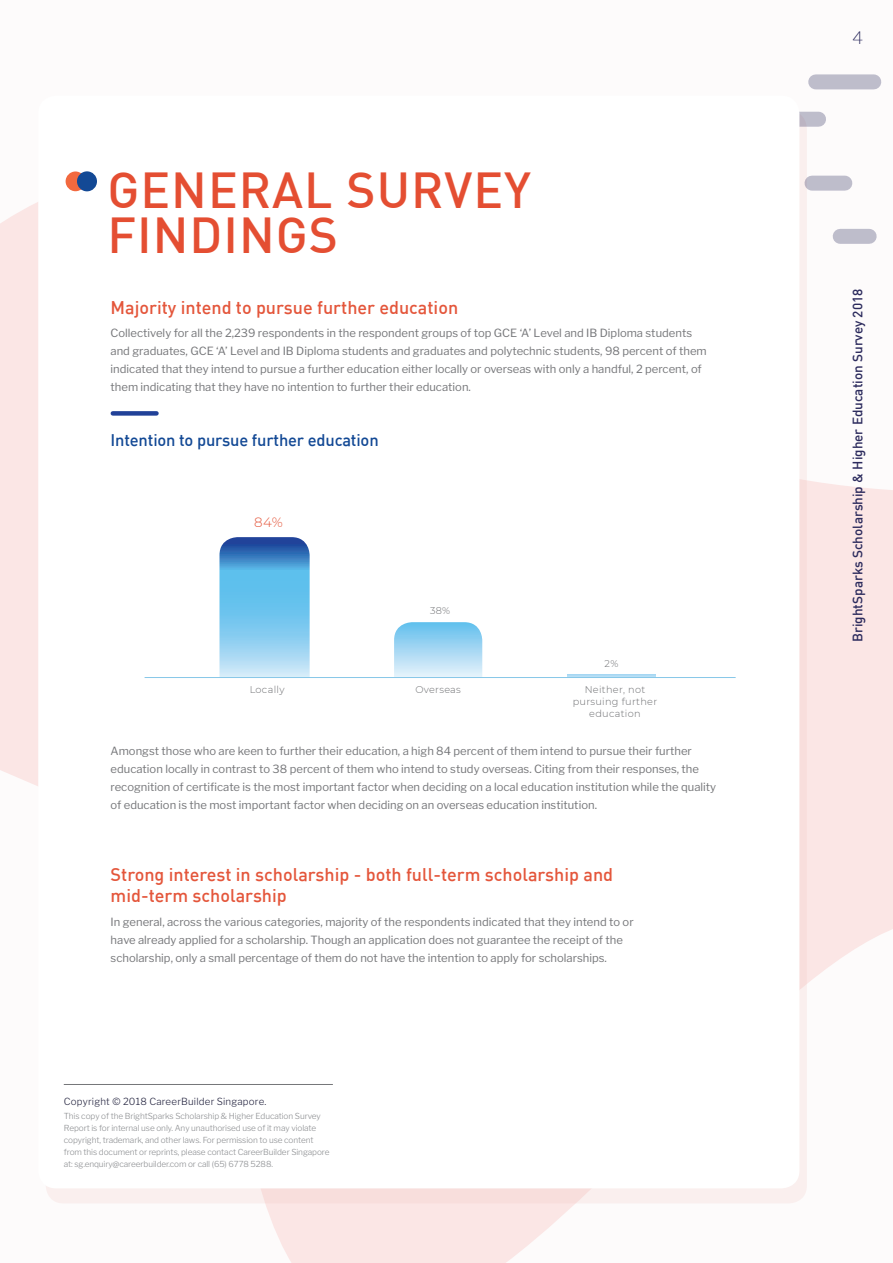
<style>
.page{position:relative;width:893px;height:1263px;background:#fff}
.page>*{position:absolute;margin:0;border:0;box-sizing:border-box;transform-origin:0 0}
.t1{font:500 49.5px/45px "DIN";letter-spacing:.02em;color:#e44e32}
.t2{font:500 18px/21.8px "DIN";color:#e4563b}
.t3{font:300 18px "Lato";color:#2c2b5d}
.t4{font:500 16.5px "DIN";letter-spacing:-.01em;color:#134995}
.t5{font:500 13.5px "DIN";color:#2c2b5d}
.t6{font:300 13.5px "Montserrat";color:#e4563b}
.t7{font:11.25px/18px "Libre Franklin";color:#757679}
.t8{font:300 9.75px/12px "Montserrat";letter-spacing:.03em;color:#6c6d70;text-align:center}
.t9{font:300 9.75px "Libre Franklin";letter-spacing:.02em;color:#272742}
.t10{font:300 8.25px/12px "Libre Franklin";letter-spacing:-.01em;color:#8d8f92}
</style>
<div class="page">
<div style="left:0;top:0;width:893px;height:1263px;background:linear-gradient(to bottom,#fcf3f3,#fcf1f1)"></div>
<div style="left:46px;top:111px;width:761px;height:1092px;background:linear-gradient(to right,#f9e8e6,#f9e8e6);border-radius:18px"></div>
<div style="left:781px;top:112px;width:38px;height:15px;background:#bebdcb"></div>
<div style="left:816px;top:74px;width:58px;height:15px;background:#bebdcb"></div>
<div style="left:812px;top:176px;width:33px;height:15px;background:#bebdcb"></div>
<div style="left:840px;top:229px;width:29px;height:15px;background:#bebdcb"></div>
<div style="left:38px;top:96px;width:761px;height:1092px;background:#fff;border-radius:18px"></div>
<hr style="left:64px;top:1084px;width:269px;height:1px;background:#757679">
<div style="left:113px;top:411px;width:43px;height:5px;background:#214198"></div>
<div style="left:66px;top:171px;width:19px;height:20px;background:#f2693f;border-radius:50%"></div>
<div style="left:77px;top:171px;width:20px;height:20px;background:#134995;border-radius:50%"></div>
<svg style="left:394px;top:622px;width:88px;height:55px;background:#a8d9f4"></svg>
<hr style="left:567px;top:674px;width:89px;height:3px;background:#afdbf4">
<svg style="left:219px;top:537px;width:91px;height:140px;background:#74b9e4"></svg>
<hr style="left:145px;top:677px;width:591px;height:1px;background:#88c8e8">
<h1 class="t1" style="left:107px;top:166px;width:425px">General Survey<br>Findings</h1>
<h2 class="t2" style="left:111px;top:296px;width:349px">Majority intend to pursue further education</h2>
<p class="t7" style="left:111px;top:324px;width:598px">Collectively for all the 2,239 respondents in the respondent groups of top GCE ‘A’ Level and IB Diploma students and graduates, GCE ‘A’ Level and IB Diploma students and graduates and polytechnic students, 98 percent of them indicated that they intend to pursue a further education either locally or overseas with only a handful, 2 percent, of them indicating that they have no intention to further their education.</p>
<h3 class="t4" style="left:111px;top:430px;width:270px">I ntention to pursue further education</h3>
<p class="t6" style="left:254px;top:513px;width:30px">84%</p>
<p class="t8" style="left:430px;top:604px;width:22px">38%</p>
<p class="t8" style="left:605px;top:657px;width:15px">2%</p>
<p class="t8" style="left:250px;top:683px;width:36px">Locally</p>
<p class="t8" style="left:415px;top:683px;width:47px">Overseas</p>
<p class="t8" style="left:573px;top:683px;width:86px">Neither, not pursuing further education</p>
<p class="t7" style="left:111px;top:742px;width:607px">Amongst those who are keen to further their education, a high 84 percent of them intend to pursue their further education locally in contrast to 38 percent of them who intend to study overseas. Citing from their responses, the recognition of certificate is the most important factor when deciding on a local education institution while the quality of education is the most important factor when deciding on an overseas education institution.</p>
<h2 class="t2" style="left:111px;top:863px;width:504px">Strong interest in scholarship - both full-term scholarship and mid-term scholarship</h2>
<p class="t7" style="left:111px;top:912px;width:524px">In general, across the various categories, majority of the respondents indicated that they intend to or have already applied for a scholarship. Though an application does not guarantee the receipt of the scholarship, only a small percentage of them do not have the intention to apply for scholarships.</p>
<p class="t9" style="left:64px;top:1096px;width:204px">Copyright © 2018 CareerBuilder Singapore.</p>
<p class="t10" style="left:64px;top:1110px;width:267px">This copy of the BrightSparks Scholarship &amp; Higher Education Survey Report is for internal use only. Any unauthorised use of it may violate copyright, trademark, and other laws. For permission to use content from this document or reprints, please contact CareerBuilder Singapore at: sg.enquiry@careerbuilder.com or call (65) 6778 5288.</p>
<h2 class="t3" style="left:852px;top:28px;width:12px">4</h2>
<p class="t5" style="left:849px;top:642px;width:355px;rotate:-90deg">BrightSparks Scholarship &amp; Higher Education Survey 2018</p>
</div>
